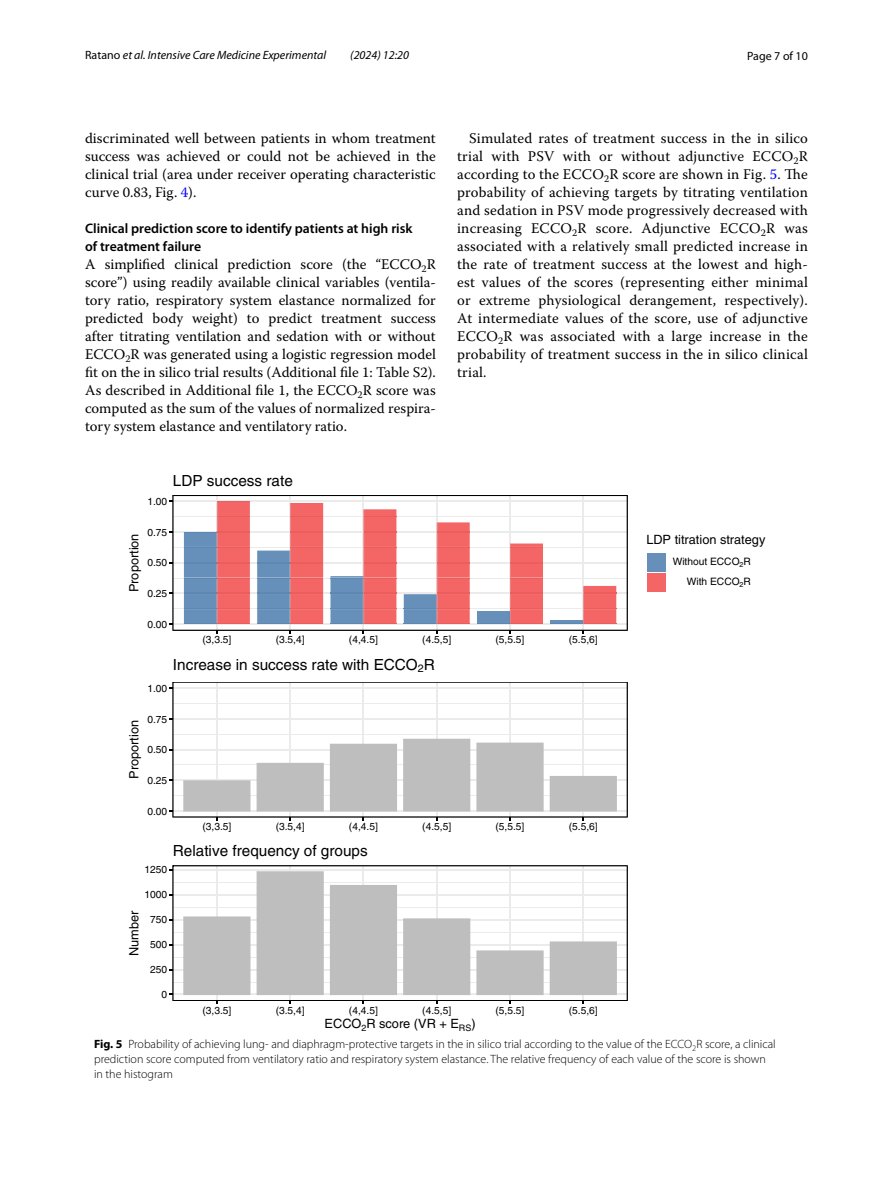
<style>
.page{position:relative;width:893px;height:1187px;background:#fff}
.page>*{position:absolute;margin:0;border:0;box-sizing:border-box;transform-origin:0 0}
.t1{font:15.3px "Helvetica 4";color:#000}
.t2{font:14.7px/18px "Warnock Pro";color:#000;text-align:justify}
.t3{font:600 13.8px/18px "Myriad Pro";color:#000}
.t4{font:12.75px "Helvetica 4";color:#000}
.t5{font:300 12px/15px "Myriad Pro";color:#000}
.t6{font:italic 12px "Myriad Pro";color:#000}
.t7{font:12px "Myriad Pro";color:#000}
.t8{font:10.2px/20.1px "Helvetica 4";color:#000;text-align:right}
.s1{font-style:normal}
.s2{color:#00f}
.s3{font-weight:700}
</style>
<div class="page">
<svg style="left:173px;top:495px;width:454px;height:135px"></svg>
<svg style="left:647px;top:553px;width:19px;height:19px"></svg>
<div style="left:647px;top:552px;width:18px;height:19px;background:#6690b9"></div>
<svg style="left:647px;top:573px;width:19px;height:19px"></svg>
<div style="left:647px;top:573px;width:18px;height:18px;background:#f46666"></div>
<svg style="left:173px;top:682px;width:454px;height:135px"></svg>
<svg style="left:173px;top:865px;width:454px;height:135px"></svg>
<svg style="left:183px;top:916px;width:67px;height:87px;background:#c1c1c1"></svg>
<svg style="left:257px;top:871px;width:67px;height:132px;background:#c0c0c0"></svg>
<svg style="left:330px;top:884px;width:67px;height:119px;background:#c0c0c0"></svg>
<svg style="left:403px;top:918px;width:67px;height:85px;background:#c1c1c1"></svg>
<svg style="left:476px;top:950px;width:68px;height:53px;background:#c3c3c3"></svg>
<svg style="left:550px;top:941px;width:67px;height:62px;background:#c2c2c2"></svg>
<p class="t6" style="left:85px;top:48px;width:243px"><span class="s1">Ratano</span> et al. Intensive Care Medicine Experimental</p>
<p class="t6" style="left:350px;top:48px;width:60px">(2024) 12:20</p>
<p class="t7" style="left:747px;top:48px;width:62px">Page 7 of 10</p>
<p class="t2" style="left:85px;top:128px;width:352px">discriminated well between patients in whom treatment success was achieved or could not be achieved in the clinical trial (area under receiver operating characteristic curve 0.83, Fig. <span class="s2">4</span>).</p>
<p class="t3" style="left:85px;top:219px;width:329px">Clinical prediction score to identify patients at high risk of treatment failure</p>
<p class="t2" style="left:85px;top:254px;width:352px">A simplified clinical prediction score (the “ECCO<sub>2</sub>R score”) using readily available clinical variables (ventila&shy;tory ratio, respiratory system elastance normalized for predicted body weight) to predict treatment success after titrating ventilation and sedation with or without ECCO<sub>2</sub>R was generated using a logistic regression model fit on the in silico trial results (Additional file 1: Table S2).<br>As described in Additional file 1, the ECCO<sub>2</sub>R score was computed as the sum of the values of normalized respira&shy;tory system elastance and ventilatory ratio.</p>
<p class="t1" style="left:173px;top:471px;width:121px">LDP success rate</p>
<p class="t8" style="left:147px;top:491px;width:21px">1.00</p>
<p class="t2" style="left:457px;top:128px;width:352px;text-indent:12px">Simulated rates of treatment success in the in silico trial with PSV with or without adjunctive ECCO<sub>2</sub>R according to the ECCO<sub>2</sub>R score are shown in Fig. <span class="s2">5</span>. The probability of achieving targets by titrating ventilation and sedation in PSV mode progressively decreased with increasing ECCO<sub>2</sub>R score. Adjunctive ECCO<sub>2</sub>R was associated with a relatively small predicted increase in the rate of treatment success at the lowest and high&shy;est values of the scores (representing either minimal or extreme physiological derangement, respectively).<br>At intermediate values of the score, use of adjunctive ECCO<sub>2</sub>R was associated with a large increase in the probability of treatment success in the in silico clinical trial.</p>
<p class="t8" style="left:147px;top:522px;width:21px">0.75</p>
<p class="t4" style="left:127px;top:592px;width:60px;rotate:-90deg">Proportion</p>
<p class="t4" style="left:646px;top:532px;width:121px">LDP titration strategy</p>
<p class="t8" style="left:673px;top:551px;width:80px">Without ECCO<sub>2</sub>R<br>With ECCO<sub>2</sub>R</p>
<p class="t8" style="left:147px;top:552px;width:21px">0.50</p>
<p class="t8" style="left:147px;top:583px;width:21px">0.25</p>
<p class="t8" style="left:147px;top:614px;width:21px">0.00</p>
<p class="t8" style="left:202px;top:629px;width:30px">(3,3.5]</p>
<p class="t8" style="left:276px;top:629px;width:30px">(3.5,4]</p>
<p class="t8" style="left:349px;top:629px;width:30px">(4,4.5]</p>
<p class="t8" style="left:422px;top:629px;width:30px">(4.5,5]</p>
<p class="t8" style="left:496px;top:629px;width:30px">(5,5.5]</p>
<p class="t8" style="left:569px;top:629px;width:30px">(5.5,6]</p>
<p class="t1" style="left:173px;top:655px;width:263px">Increase in success rate with ECCO<sub>2</sub>R</p>
<p class="t8" style="left:147px;top:678px;width:21px">1.00</p>
<p class="t8" style="left:147px;top:709px;width:21px">0.75</p>
<p class="t4" style="left:127px;top:779px;width:60px;rotate:-90deg">Proportion</p>
<p class="t8" style="left:147px;top:739px;width:21px">0.50</p>
<p class="t8" style="left:147px;top:770px;width:21px">0.25</p>
<p class="t8" style="left:147px;top:800px;width:21px">0.00</p>
<p class="t8" style="left:202px;top:816px;width:30px">(3,3.5]</p>
<p class="t8" style="left:276px;top:816px;width:30px">(3.5,4]</p>
<p class="t8" style="left:349px;top:816px;width:30px">(4,4.5]</p>
<p class="t8" style="left:422px;top:816px;width:30px">(4.5,5]</p>
<p class="t8" style="left:496px;top:816px;width:30px">(5,5.5]</p>
<p class="t8" style="left:569px;top:816px;width:30px">(5.5,6]</p>
<p class="t1" style="left:173px;top:841px;width:196px">Relative frequency of groups</p>
<p class="t8" style="left:145px;top:859px;width:24px">1250</p>
<p class="t8" style="left:145px;top:884px;width:24px">1000</p>
<p class="t4" style="left:127px;top:955px;width:47px;rotate:-90deg">Number</p>
<p class="t8" style="left:150px;top:909px;width:19px">750</p>
<p class="t8" style="left:150px;top:934px;width:19px">500</p>
<p class="t8" style="left:150px;top:959px;width:19px">250</p>
<p class="t8" style="left:162px;top:984px;width:7px">0</p>
<p class="t8" style="left:202px;top:999px;width:30px">(3,3.5]</p>
<p class="t8" style="left:276px;top:999px;width:30px">(3.5,4]</p>
<p class="t8" style="left:349px;top:999px;width:30px">(4,4.5]</p>
<p class="t8" style="left:422px;top:999px;width:30px">(4.5,5]</p>
<p class="t8" style="left:496px;top:999px;width:30px">(5,5.5]</p>
<p class="t8" style="left:569px;top:999px;width:30px">(5.5,6]</p>
<p class="t4" style="left:325px;top:1016px;width:152px">ECCO<sub>2</sub>R score (VR + E<sub>RS</sub>)</p>
<p class="t5" style="left:94px;top:1036px;width:683px"><span class="s3">Fig. 5</span> Probability of achieving lung- and diaphragm-protective targets in the in silico trial according to the value of the -ECCO<sub>2</sub>R score, a clinical prediction score computed from ventilatory ratio and respiratory system elastance. The relative frequency of each value of the score is shown in the histogram</p>
</div>
